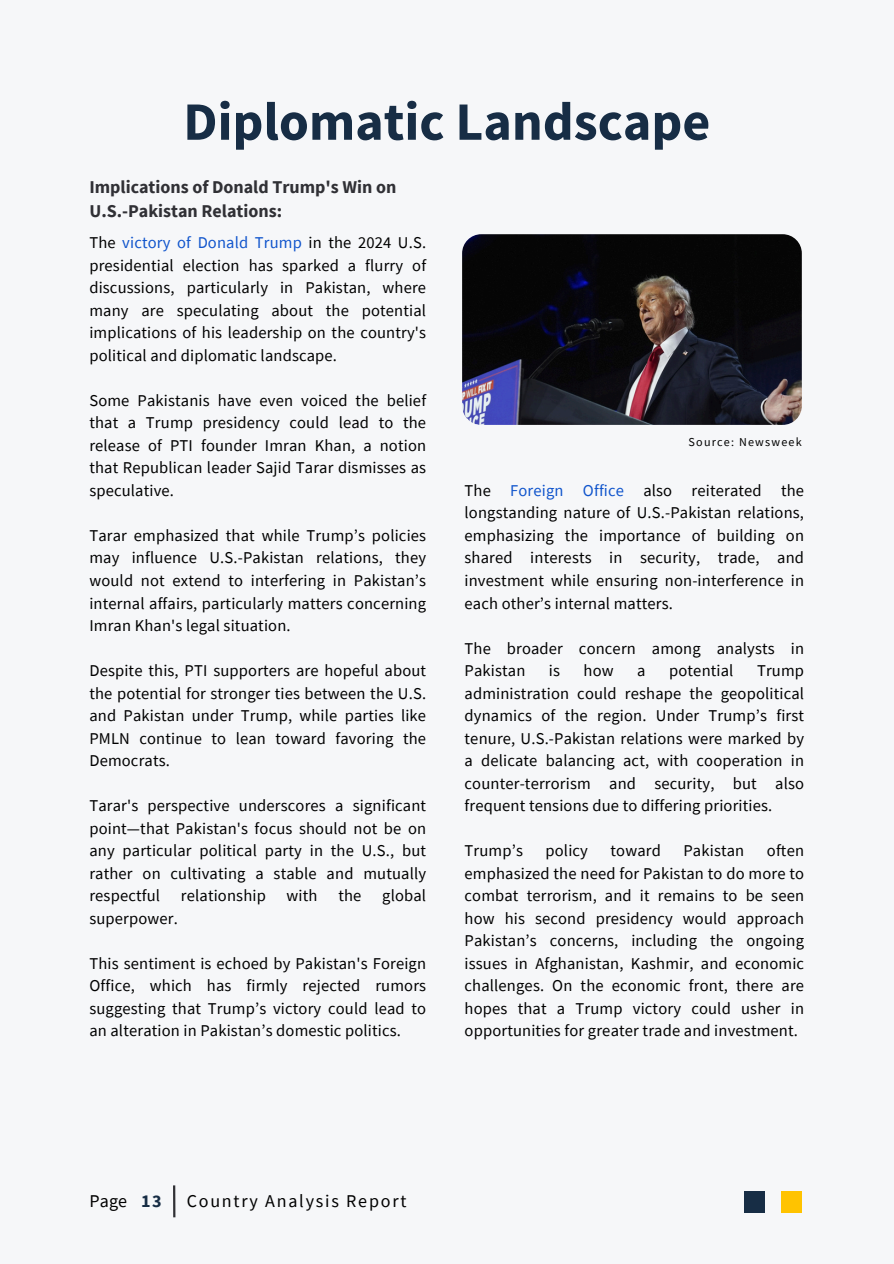
<style>
.page{position:relative;width:894px;height:1264px;background:#fff}
.page>*{position:absolute;margin:0;border:0;box-sizing:border-box;transform-origin:0 0}
.t1{font:700 54px "Source Sans Pro";color:#172d45}
.t2{font:700 18px/24.8px "Source Sans Pro";color:#303035}
.t3{font:18px "Source Sans Pro";letter-spacing:.1em;color:#000}
.t4{font:700 18px "Source Sans Pro";color:#172d45}
.t5{font:16.5px/22.5px "Source Sans Pro";letter-spacing:.01em;color:#000;text-align:justify}
.t6{font:12.15px "Source Sans Pro";letter-spacing:.1em;color:#000}
.s1{color:#15c}
</style>
<div class="page">
<div style="left:0;top:0;width:893px;height:1263px;background:#f6f7f9"></div>
<hr style="left:173px;top:1185px;width:2px;height:32px;background:#303035">
<div style="left:743px;top:1190px;width:21px;height:22px;background:#172d45"></div>
<div style="left:781px;top:1190px;width:20px;height:22px;background:#ffc300"></div>
<img style="left:462px;top:234px;width:339px;height:191px;border-radius:19px">
<h3 class="t1" style="left:183px;top:87px;width:528px">Diplomatic Landscape</h3>
<p class="t2" style="left:89px;top:174px;width:308px">Implications of Donald Trump's Win on<br>U.S.-Pakistan Relations:</p>
<h3 class="t5" style="left:89px;top:231px;width:338px">The <span class="s1">victory of Donald Trump</span> in the 2024 U.S. presidential election has sparked a flurry of discussions, particularly in Pakistan, where many are speculating about the potential implications of his leadership on the country's political and diplomatic landscape.</h3>
<h3 class="t5" style="left:89px;top:389px;width:338px">Some Pakistanis have even voiced the belief that a Trump presidency could lead to the release of PTI founder Imran Khan, a notion that Republican leader Sajid Tarar dismisses as speculative.</h3>
<h3 class="t5" style="left:89px;top:524px;width:338px">Tarar emphasized that while Trump’s policies may influence U.S.-Pakistan relations, they would not extend to interfering in Pakistan’s internal affairs, particularly matters concerning Imran Khan's legal situation.</h3>
<h3 class="t5" style="left:89px;top:659px;width:338px">Despite this, PTI supporters are hopeful about the potential for stronger ties between the U.S. and Pakistan under Trump, while parties like PMLN continue to lean toward favoring the Democrats.</h3>
<h3 class="t5" style="left:89px;top:794px;width:338px">Tarar's perspective underscores a significant point—that Pakistan's focus should not be on any particular political party in the U.S., but rather on cultivating a stable and mutually respectful</h3>
<h3 class="t5" style="left:181px;top:884px;width:86px">relationship</h3>
<h3 class="t5" style="left:286px;top:884px;width:32px">with</h3>
<h3 class="t5" style="left:338px;top:884px;width:25px">the</h3>
<h3 class="t5" style="left:382px;top:884px;width:45px">global</h3>
<h3 class="t5" style="left:89px;top:906px;width:90px">superpower.</h3>
<p class="t5" style="left:89px;top:951px;width:338px">This sentiment is echoed by Pakistan's Foreign Office, which has firmly rejected rumors suggesting that Trump’s victory could lead to an alteration in Pakistan’s domestic politics.</p>
<h3 class="t6" style="left:688px;top:434px;width:115px">Source: Newsweek</h3>
<h3 class="t5" style="left:464px;top:479px;width:341px">The <span class="s1">Foreign Office</span> also reiterated the longstanding nature of U.S.-Pakistan relations, emphasizing the importance of building on shared interests in security, trade, and investment while ensuring non-interference in each other’s internal matters.</h3>
<h3 class="t5" style="left:464px;top:636px;width:341px">The broader concern among analysts in<br>Pakistan</h3>
<h3 class="t5" style="left:549px;top:659px;width:13px">is</h3>
<h3 class="t5" style="left:583px;top:659px;width:32px">how</h3>
<h3 class="t5" style="left:637px;top:659px;width:10px">a</h3>
<h3 class="t5" style="left:669px;top:659px;width:66px">potential</h3>
<h3 class="t5" style="left:464px;top:659px;width:341px;text-indent:292px">Trump administration could reshape the geopolitical dynamics of the region. Under Trump’s first tenure, U.S.-Pakistan relations were marked by a delicate balancing act, with cooperation in counter-terrorism and security, but also frequent tensions due to differing priorities.</h3>
<h3 class="t5" style="left:464px;top:839px;width:60px">Trump’s</h3>
<h3 class="t5" style="left:545px;top:839px;width:44px">policy</h3>
<h3 class="t5" style="left:610px;top:839px;width:52px">toward</h3>
<h3 class="t5" style="left:683px;top:839px;width:62px">Pakistan</h3>
<h3 class="t5" style="left:464px;top:839px;width:341px;text-indent:302px">often emphasized the need for Pakistan to do more to combat terrorism, and it remains to be seen how his second presidency would approach Pakistan’s concerns, including the ongoing issues in Afghanistan, Kashmir, and economic challenges. On the economic front, there are hopes that a Trump victory could usher in opportunities for greater trade and investment.</h3>
<h1 class="t3" style="left:89px;top:1189px;width:39px">Page</h1>
<h2 class="t4" style="left:141px;top:1189px;width:22px">13</h2>
<h3 class="t3" style="left:187px;top:1189px;width:221px">Country Analysis Report</h3>
</div>
